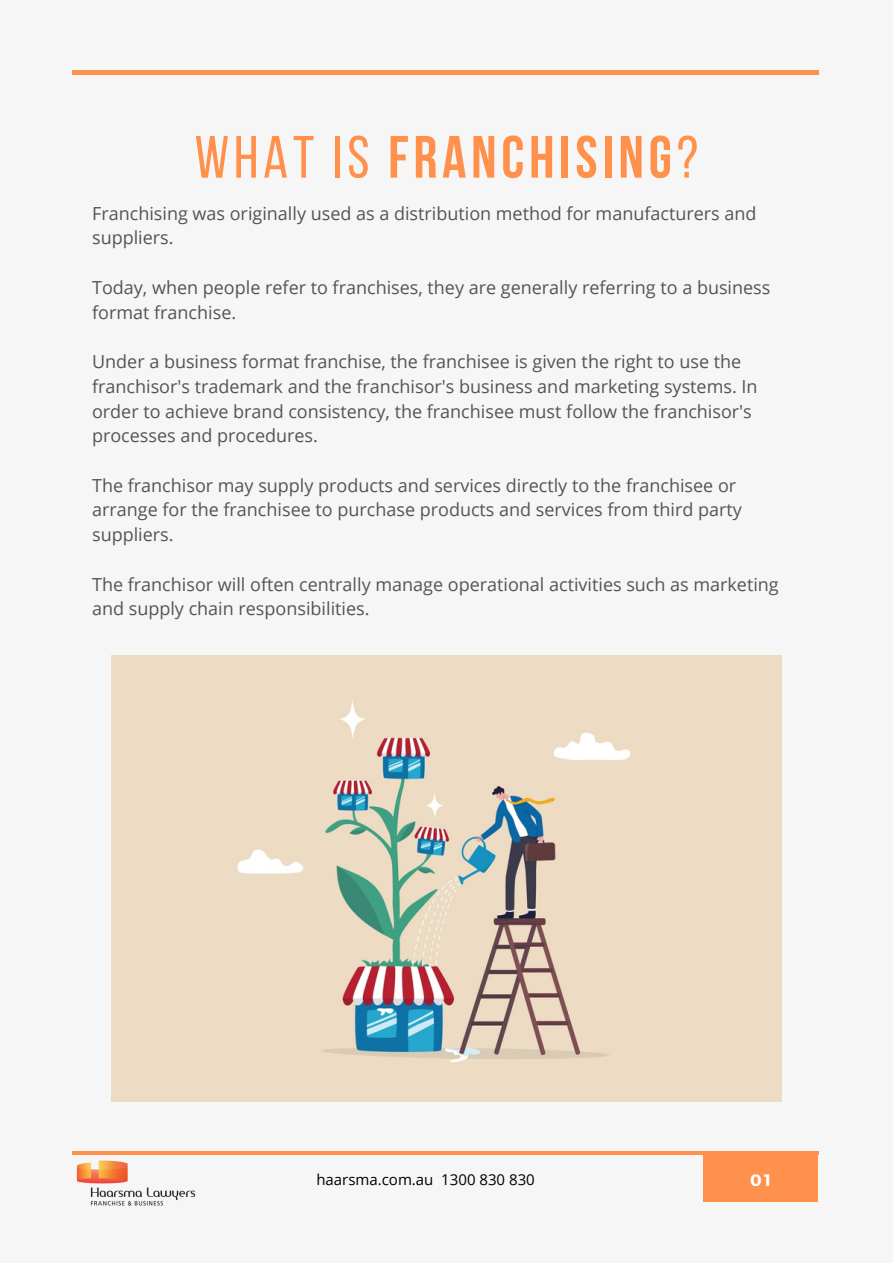
<style>
.page{position:relative;width:893px;height:1264px;background:#fff}
.page>*{position:absolute;margin:0;border:0;box-sizing:border-box;transform-origin:0 0}
.t1{font:700 59.55px "Bebas Neue";letter-spacing:.08em;color:#ff914d}
.t2{font:18px/24.8px "Open Sans";color:#545454}
.t3{font:700 16.5px "Montserrat";color:#fff}
.t4{font:15px "Open Sans";color:#000}
.s1{font-weight:400}
</style>
<div class="page">
<div style="left:0;top:0;width:892px;height:1262px;background:#f6f6f6"></div>
<hr style="left:72px;top:71px;width:747px;height:3px;background:#ff914d">
<div style="left:703px;top:1154px;width:114px;height:46px;background:#ff914d"></div>
<hr style="left:72px;top:1151px;width:747px;height:3px;background:#ff914d">
<img style="left:112px;top:655px;width:669px;height:446px">
<img style="left:76px;top:1160px;width:120px;height:46px">
<p class="t1" style="left:194px;top:133px;width:505px"><span class="s1">What is</span> FRANCHISING<span class="s1">?</span></p>
<p class="t2" style="left:92px;top:200px;width:666px">Franchising was originally used as a distribution method for manufacturers and suppliers.</p>
<p class="t2" style="left:92px;top:274px;width:679px">Today, when people refer to franchises, they are generally referring to a business format franchise.</p>
<p class="t2" style="left:92px;top:348px;width:666px">Under a business format franchise, the franchisee is given the right to use the franchisor's trademark and the franchisor's business and marketing systems. In order to achieve brand consistency, the franchisee must follow the franchisor's processes and procedures.</p>
<p class="t2" style="left:92px;top:472px;width:651px">The franchisor may supply products and services directly to the franchisee or arrange for the franchisee to purchase products and services from third party suppliers.</p>
<p class="t2" style="left:92px;top:571px;width:688px">The franchisor will often centrally manage operational activities such as marketing and supply chain responsibilities.</p>
<p class="t4" style="left:316px;top:1169px;width:220px">haarsma.com.au 1300 830 830</p>
<p class="t3" style="left:750px;top:1168px;width:22px">01</p>
</div>
